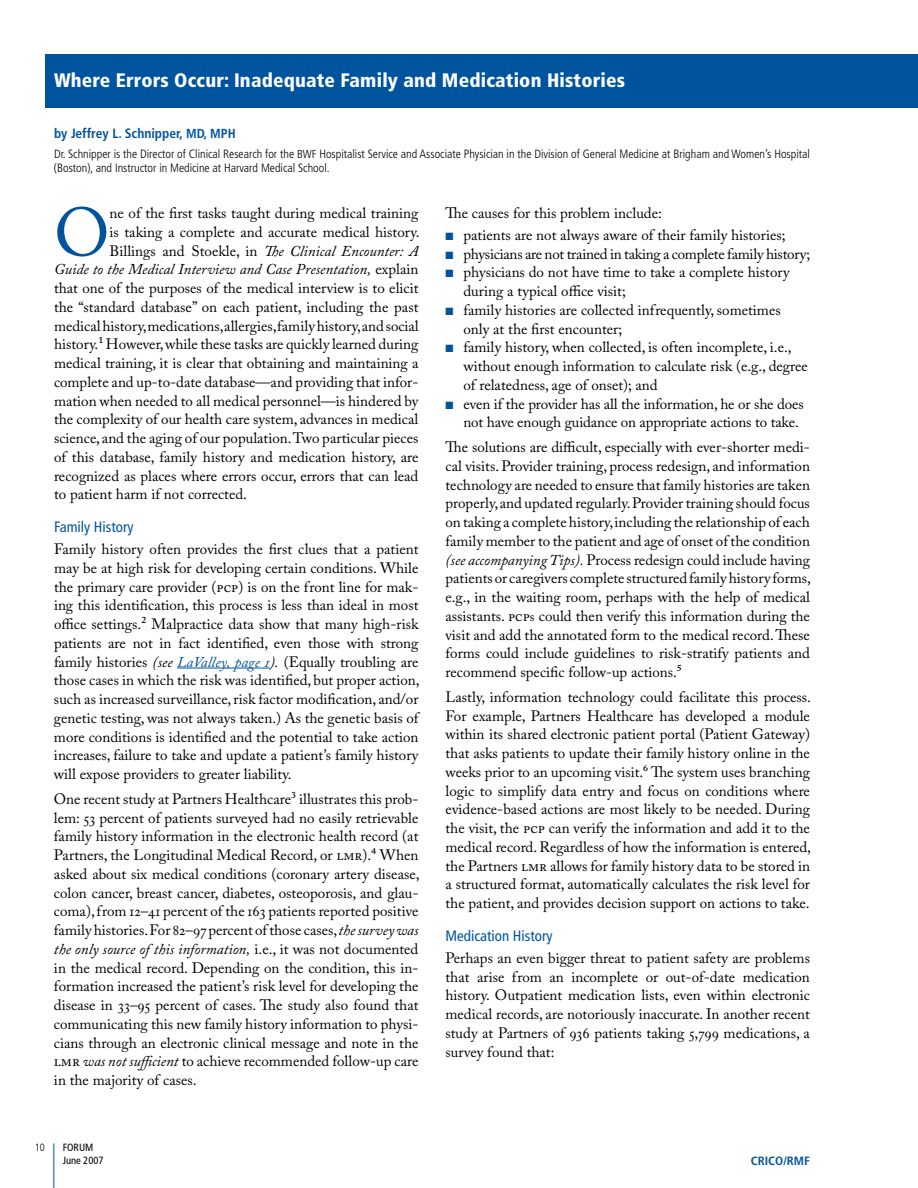
<style>
.page{position:relative;width:918px;height:1188px;background:#fff}
.page>*{position:absolute;margin:0;border:0;box-sizing:border-box;transform-origin:0 0}
.t1{font:67.8px "Adobe Caslon Pro";color:#00549d}
.t2{font:900 condensed 19.5px "Frutiger";letter-spacing:.01em;color:#fff}
.t3{font:15px/18.8px "Adobe Caslon Pro";color:#000;text-align:justify}
.t4{font:italic 15px "Adobe Caslon Pro";color:#000}
.t5{font:condensed 15px "Frutiger";color:#00549d}
.t6{font:700 condensed 13.5px "Frutiger";color:#00549d}
.t7{font:300 condensed 12px/14.4px "Frutiger";color:#000}
.t8{font:700 condensed 12px "Frutiger";color:#00549d;scale:1.05 1}
.t9{font:condensed 10.5px/13.5px "Frutiger";color:#000}
.t10{font:300 condensed 10.5px "Frutiger";color:#000}
.s1{font-size:13.05px}
.s2{font-size:11.55px}
.s3{color:#00549d}
.s4{font-style:italic}
.s5{font-size:13.5px}
.s6{font-style:normal}
.s7{font-style:italic;color:#00549d}
</style>
<div class="page">
<div style="left:45px;top:54px;width:873px;height:54px;background:#00549d"></div>
<hr style="left:177px;top:668px;width:93px;height:1px;background:#00549d">
<hr style="left:54px;top:1143px;width:1px;height:45px;background:#00549d">
<h2 class="t2" style="left:54px;top:68px;width:573px">Where Errors Occur: Inadequate Family and Medication Histories</h2>
<p class="t6" style="left:54px;top:125px;width:183px">by Jeffrey L. Schnipper, <span class="s1">MD, MPH</span></p>
<p class="t7" style="left:54px;top:147px;width:757px">Dr. Schnipper is the Director of Clinical Research for the <span class="s2">BWF</span> Hospitalist Service and Associate Physician in the Division of General Medicine at Brigham and Women’s Hospital (Boston), and Instructor in Medicine at Harvard Medical School.</p>
<h1 class="t1" style="left:54px;top:192px;width:57px">O</h1>
<p class="t3" style="left:110px;top:203px;width:310px">ne of the first tasks taught during medical training</p>
<p class="t3" style="left:445px;top:203px;width:218px">The causes for this problem include:</p>
<p class="t3" style="left:445px;top:225px;width:342px"><span class="s3">■</span> patients are not always aware of their family histories;</p>
<p class="t3" style="left:445px;top:244px;width:366px"><span class="s3">■</span> physicians are not trained in taking a complete family history;</p>
<p class="t3" style="left:464px;top:263px;width:328px;text-indent:-18px"><span class="s3">■</span> physicians do not have time to take a complete history during a typical office visit;</p>
<p class="t3" style="left:464px;top:300px;width:319px;text-indent:-18px"><span class="s3">■</span> family histories are collected infrequently, sometimes only at the first encounter;</p>
<p class="t3" style="left:464px;top:338px;width:346px;text-align:left;text-indent:-18px"><span class="s3">■</span> family history, when collected, is often incomplete, i.e., without enough information to calculate risk (e.g., degree of relatedness, age of onset); and</p>
<p class="t3" style="left:464px;top:394px;width:342px;text-indent:-18px"><span class="s3">■</span> even if the provider has all the information, he or she does not have enough guidance on appropriate actions to take.</p>
<p class="t3" style="left:445px;top:437px;width:367px">The solutions are difficult, especially with ever-shorter medi&shy;cal visits. Provider training, process redesign, and information technology are needed to ensure that family histories are taken properly, and updated regularly. Provider training should focus on taking a complete history, including the relationship of each family member to the patient and age of onset of the condition <span class="s4">(see accompanying Tips).</span> Process redesign could include having patients or caregivers complete structured family history forms, e.g., in the waiting room, perhaps with the help of medical assistants. PCP<span class="s5">s</span> could then verify this information during the visit and add the annotated form to the medical record. These forms could include guidelines to risk-stratify patients and recommend specific follow-up actions.5</p>
<p class="t3" style="left:445px;top:687px;width:367px">Lastly, information technology could facilitate this process.<br>For example, Partners Healthcare has developed a module within its shared electronic patient portal (Patient Gateway) that asks patients to update their family history online in the weeks prior to an upcoming visit.6 The system uses branching logic to simplify data entry and focus on conditions where evidence-based actions are most likely to be needed. During the visit, the PCP can verify the information and add it to the medical record. Regardless of how the information is entered, the Partners LMR allows for family history data to be stored in a structured format, automatically calculates the risk level for the patient, and provides decision support on actions to take.</p>
<p class="t5" style="left:445px;top:927px;width:109px">Medication History</p>
<p class="t3" style="left:445px;top:948px;width:366px">Perhaps an even bigger threat to patient safety are problems that arise from an incomplete or out-of-date medication history. Outpatient medication lists, even within electronic medical records, are notoriously inaccurate. In another recent study at Partners of 936 patients taking 5,799 medications, a survey found that:</p>
<p class="t3" style="left:110px;top:222px;width:311px">is taking a complete and accurate medical history.</p>
<p class="t4" style="left:110px;top:242px;width:310px"><span class="s6">Billings and Stoekle, in</span> The Clinical Encounter: A</p>
<p class="t4" style="left:54px;top:260px;width:366px">Guide to the Medical Interview and Case Presentation, <span class="s6">explain</span></p>
<p class="t3" style="left:54px;top:278px;width:366px">that one of the purposes of the medical interview is to elicit</p>
<p class="t3" style="left:54px;top:297px;width:366px">the “standard database” on each patient, including the past</p>
<p class="t3" style="left:54px;top:316px;width:366px">medical history, medications, allergies, family history, and social</p>
<p class="t3" style="left:54px;top:335px;width:366px">history.1 However, while these tasks are quickly learned during</p>
<p class="t3" style="left:54px;top:353px;width:366px">medical training, it is clear that obtaining and maintaining a</p>
<p class="t3" style="left:54px;top:372px;width:366px">complete and up-to-date database—and providing that infor-</p>
<p class="t3" style="left:54px;top:391px;width:366px">mation when needed to all medical personnel—is hindered by</p>
<p class="t3" style="left:54px;top:410px;width:366px">the complexity of our health care system, advances in medical</p>
<p class="t3" style="left:54px;top:428px;width:366px">science, and the aging of our population. Two particular pieces</p>
<p class="t3" style="left:54px;top:447px;width:366px">of this database, family history and medication history, are</p>
<p class="t3" style="left:54px;top:466px;width:366px">recognized as places where errors occur, errors that can lead</p>
<p class="t3" style="left:54px;top:485px;width:195px">to patient harm if not corrected.</p>
<p class="t5" style="left:54px;top:518px;width:81px">Family History</p>
<p class="t3" style="left:54px;top:539px;width:367px">Family history often provides the first clues that a patient may be at high risk for developing certain conditions. While the primary care provider (PCP) is on the front line for mak&shy;ing this identification, this process is less than ideal in most office settings.2 Malpractice data show that many high-risk patients are not in fact identified, even those with strong family histories <span class="s4">(see</span> <span class="s7">LaValley, page 1</span><span class="s4">).</span> (Equally troubling are those cases in which the risk was identified, but proper action, such as increased surveillance, risk factor modification, and/or genetic testing, was not always taken.) As the genetic basis of more conditions is identified and the potential to take action increases, failure to take and update a patient’s family history will expose providers to greater liability.</p>
<p class="t3" style="left:54px;top:789px;width:367px">One recent study at Partners Healthcare3 illustrates this prob&shy;lem: 53 percent of patients surveyed had no easily retrievable family history information in the electronic health record (at Partners, the Longitudinal Medical Record, or LMR).4 When asked about six medical conditions (coronary artery disease, colon cancer, breast cancer, diabetes, osteoporosis, and glau&shy;coma), from 12–41 percent of the 163 patients reported positive family histories. For 82–97 percent of those cases, <span class="s4">the survey was the only source of this information,</span> i.e., it was not documented in the medical record. Depending on the condition, this in&shy;formation increased the patient’s risk level for developing the disease in 33–95 percent of cases. The study also found that communicating this new family history information to physi&shy;cians through an electronic clinical message and note in the LMR <span class="s4">was not sufficient</span> to achieve recommended follow-up care in the majority of cases.</p>
<p class="t10" style="left:35px;top:1141px;width:12px">10</p>
<p class="t9" style="left:63px;top:1141px;width:42px">FORUM<br>June 2007</p>
<p class="t8" style="left:751px;top:1153px;width:58px">CRICO/RMF</p>
</div>
